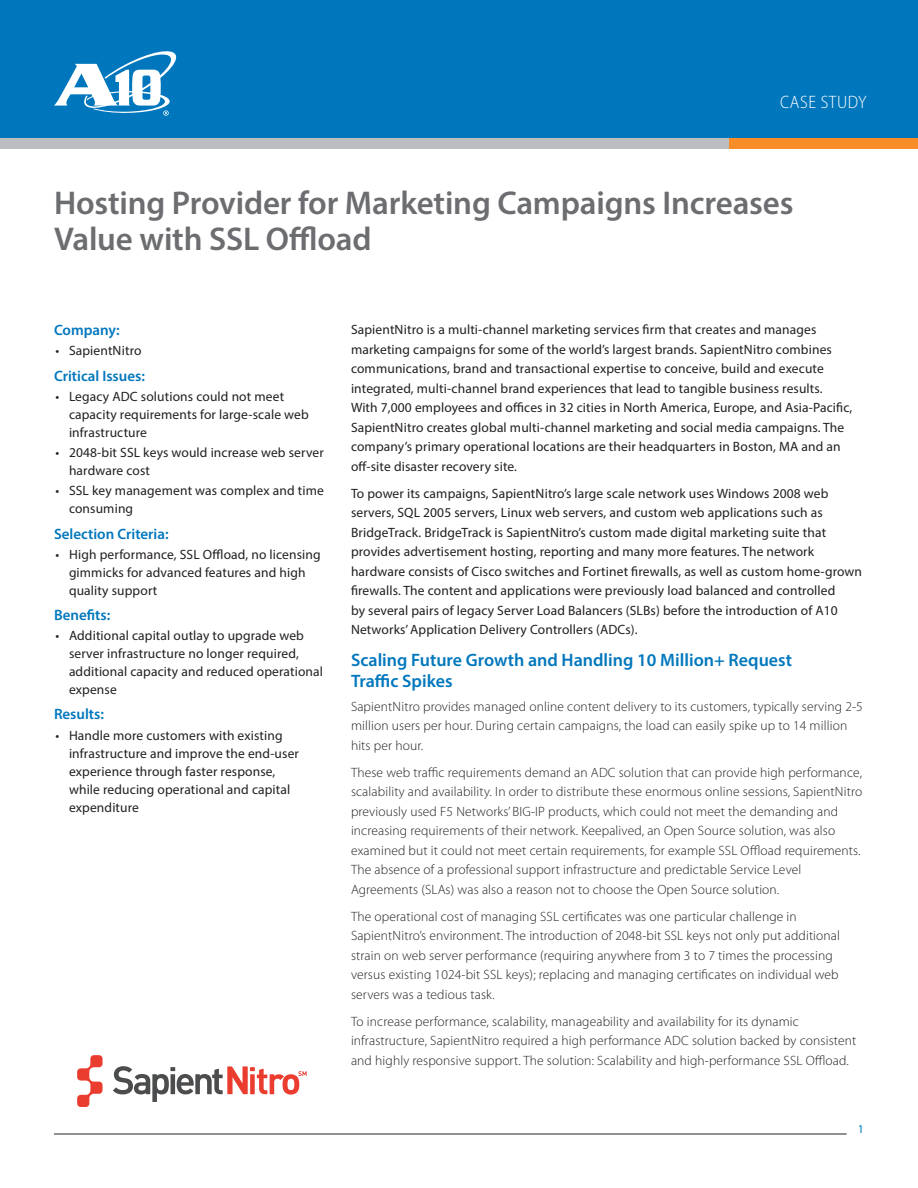
<style>
.page{position:relative;width:918px;height:1188px;background:#fff}
.page>*{position:absolute;margin:0;border:0;box-sizing:border-box;transform-origin:0 0}
.Case_Study_Title{font:600 33px/36px "Myriad Pro";letter-spacing:-.005em;color:#6c6d70}
.L1_Head{font:600 18px/21px "Myriad Pro";color:#0077bd}
.t1{font:300 semi-condensed 18px "Myriad Pro";letter-spacing:.03em;color:#fff}
.Sidebar_heads{font:600 15px "Myriad Pro";color:#0077bd}
.Overview_text{font:13.5px/19.5px "Myriad Pro";letter-spacing:.01em;color:#231f20}
.body_text{font:300 13.5px/19.5px "Myriad Pro";letter-spacing:.01em;color:#231f20}
.t2{font:12px "Myriad Pro";color:#0077bd}
</style>
<div class="page">
<div style="left:0;top:0;width:918px;height:148px;background:#0077bd"></div>
<svg style="left:54px;top:51px;width:123px;height:65px"></svg>
<hr style="left:54px;top:1133px;width:793px;height:2px;background:#6c6d70">
<div style="left:0;top:138px;width:918px;height:10px;background:#bcbdc0"></div>
<div style="left:729px;top:138px;width:189px;height:10px;background:#f68d29"></div>
<svg style="left:113px;top:1066px;width:194px;height:36px"></svg>
<svg style="left:77px;top:1055px;width:26px;height:52px"></svg>
<h2 class="t1" style="left:780px;top:92px;width:88px">CASE STUDY</h2>
<p class="Case_Study_Title" style="left:54px;top:184px;width:741px">Hosting Provider for Marketing Campaigns Increases<br>Value with SSL Offload</p>
<p class="Sidebar_heads" style="left:54px;top:321px;width:67px">Company:</p>
<p class="Overview_text" style="left:56px;top:341px;width:88px">• SapientNitro</p>
<p class="Sidebar_heads" style="left:54px;top:366px;width:92px">Critical Issues:</p>
<p class="Overview_text" style="left:69px;top:387px;width:241px;line-height:18px;text-indent:-14px">• Legacy ADC solutions could not meet capacity requirements for large-scale web infrastructure</p>
<p class="Overview_text" style="left:69px;top:443px;width:256px;line-height:18px;text-indent:-14px">• 2048-bit SSL keys would increase web server hardware cost</p>
<p class="Overview_text" style="left:69px;top:481px;width:256px;line-height:18px;text-indent:-14px">• SSL key management was complex and time consuming</p>
<p class="Sidebar_heads" style="left:54px;top:524px;width:116px">Selection Criteria:</p>
<p class="Overview_text" style="left:69px;top:545px;width:253px;line-height:18px;text-indent:-14px">• High performance, SSL Offload, no licensing gimmicks for advanced features and high quality support</p>
<p class="Sidebar_heads" style="left:54px;top:605px;width:58px">Benefits:</p>
<p class="Overview_text" style="left:69px;top:626px;width:256px;line-height:18px;text-indent:-14px">• Additional capital outlay to upgrade web server infrastructure no longer required, additional capacity and reduced operational expense</p>
<p class="Sidebar_heads" style="left:54px;top:705px;width:52px">Results:</p>
<p class="Overview_text" style="left:69px;top:726px;width:231px;line-height:18px;text-indent:-14px">• Handle more customers with existing infrastructure and improve the end-user experience through faster response, while reducing operational and capital expenditure</p>
<p class="Overview_text" style="left:351px;top:320px;width:503px">SapientNitro is a multi-channel marketing services firm that creates and manages marketing campaigns for some of the world’s largest brands. SapientNitro combines communications, brand and transactional expertise to conceive, build and execute integrated, multi-channel brand experiences that lead to tangible business results.<br>With 7,000 employees and offices in 32 cities in North America, Europe, and Asia-Pacific, SapientNitro creates global multi-channel marketing and social media campaigns. The company’s primary operational locations are their headquarters in Boston, MA and an off-site disaster recovery site.</p>
<p class="Overview_text" style="left:351px;top:483px;width:513px">To power its campaigns, SapientNitro’s large scale network uses Windows 2008 web servers, SQL 2005 servers, Linux web servers, and custom web applications such as BridgeTrack. BridgeTrack is SapientNitro’s custom made digital marketing suite that provides advertisement hosting, reporting and many more features. The network hardware consists of Cisco switches and Fortinet firewalls, as well as custom home-grown firewalls. The content and applications were previously load balanced and controlled<br>by several pairs of legacy Server Load Balancers (SLBs) before the introduction of A10<br>Networks’ Application Delivery Controllers (ADCs).</p>
<p class="L1_Head" style="left:351px;top:649px;width:443px">Scaling Future Growth and Handling 10 Million+ Request<br>Traffic Spikes</p>
<p class="body_text" style="left:351px;top:697px;width:513px">SapientNitro provides managed online content delivery to its customers, typically serving 2-5 million users per hour. During certain campaigns, the load can easily spike up to 14 million hits per hour.</p>
<p class="body_text" style="left:351px;top:763px;width:513px">These web traffic requirements demand an ADC solution that can provide high performance, scalability and availability. In order to distribute these enormous online sessions, SapientNitro previously used F5 Networks’ BIG-IP products, which could not meet the demanding and increasing requirements of their network. Keepalived, an Open Source solution, was also examined but it could not meet certain requirements, for example SSL Offload requirements.<br>The absence of a professional support infrastructure and predictable Service Level Agreements (SLAs) was also a reason not to choose the Open Source solution.</p>
<p class="body_text" style="left:351px;top:907px;width:491px">The operational cost of managing SSL certificates was one particular challenge in SapientNitro’s environment. The introduction of 2048-bit SSL keys not only put additional strain on web server performance (requiring anywhere from 3 to 7 times the processing versus existing 1024-bit SSL keys); replacing and managing certificates on individual web servers was a tedious task.</p>
<p class="body_text" style="left:351px;top:1012px;width:507px">To increase performance, scalability, manageability and availability for its dynamic infrastructure, SapientNitro required a high performance ADC solution backed by consistent and highly responsive support. The solution: Scalability and high-performance SSL Offload.</p>
<p class="t2" style="left:858px;top:1122px;width:8px">1</p>
</div>
